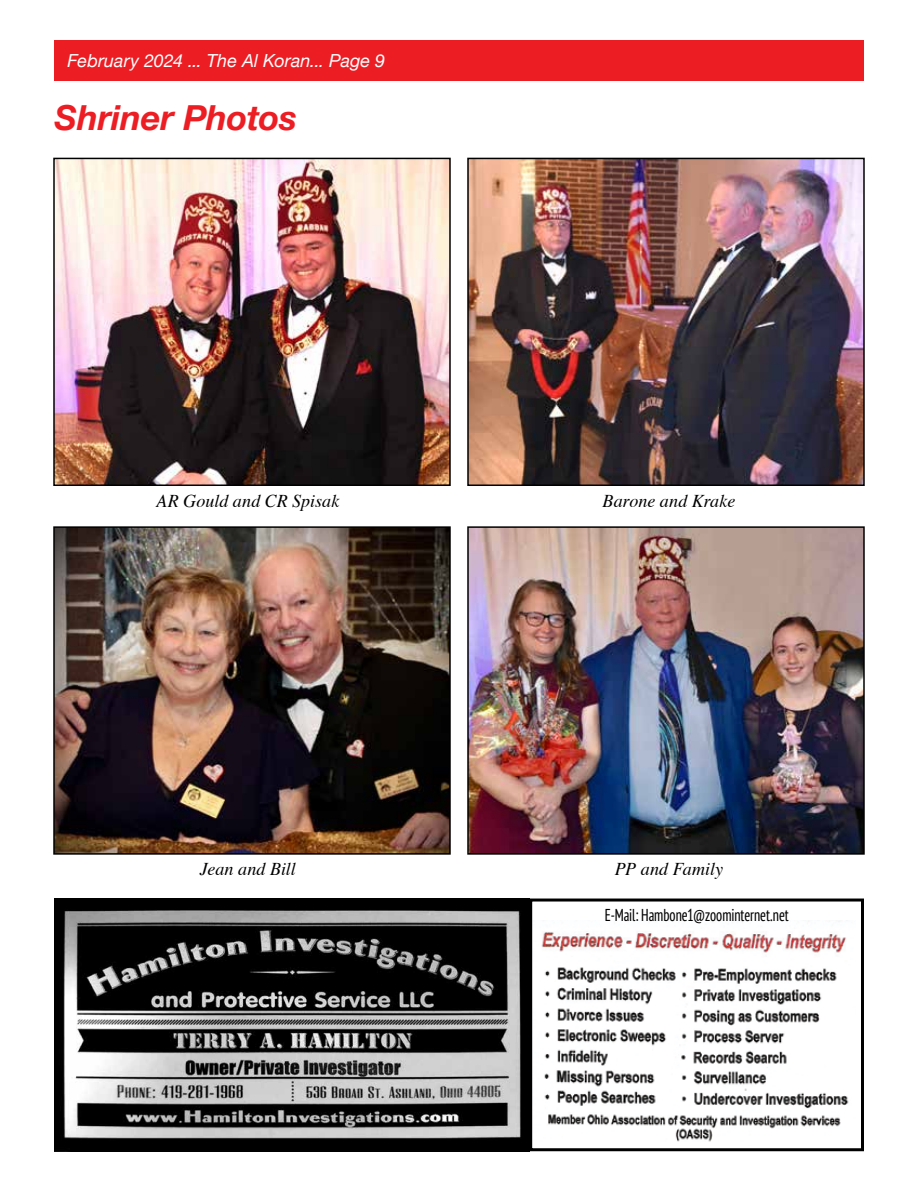
<style>
.page{position:relative;width:918px;height:1188px;background:#fff}
.page>*{position:absolute;margin:0;border:0;box-sizing:border-box;transform-origin:0 0}
.t1{font:italic 700 34.5px "Helvetica Neue";letter-spacing:-.01em;color:#ed1d24}
.t2{font:italic 18px "Times";color:#000}
.t3{font:italic 18px "Helvetica Neue";color:#fff}
.t4{font:condensed 17.25px "PT Sans Pro";color:#000}
</style>
<div class="page">
<div style="left:54px;top:40px;width:810px;height:41px;background:#ed1d24"></div>
<img style="left:541px;top:921px;width:308px;height:221px">
<img style="left:54px;top:899px;width:475px;height:252px">
<div style="left:529px;top:899px;width:335px;height:252px;border:3px solid #000"></div>
<img style="left:56px;top:161px;width:392px;height:322px">
<div style="left:53px;top:158px;width:398px;height:328px;border:2px solid #000"></div>
<img style="left:470px;top:161px;width:392px;height:322px">
<div style="left:467px;top:158px;width:398px;height:328px;border:2px solid #000"></div>
<img style="left:56px;top:529px;width:392px;height:323px">
<div style="left:53px;top:526px;width:398px;height:329px;border:2px solid #000"></div>
<img style="left:470px;top:529px;width:392px;height:323px">
<div style="left:467px;top:526px;width:398px;height:329px;border:2px solid #000"></div>
<p class="t3" style="left:68px;top:47px;width:319px">February 2024 ... The Al Koran... Page 9</p>
<h1 class="t1" style="left:55px;top:91px;width:244px">Shriner Photos</h1>
<p class="t2" style="left:156px;top:485px;width:185px">AR Gould and CR Spisak</p>
<p class="t2" style="left:200px;top:854px;width:97px">Jean and Bill</p>
<p class="t2" style="left:603px;top:485px;width:134px">Barone and Krake</p>
<p class="t2" style="left:615px;top:854px;width:110px">PP and Family</p>
<p class="t4" style="left:605px;top:904px;width:185px">E-Mail: Hambone1@zoominternet.net</p>
</div>
